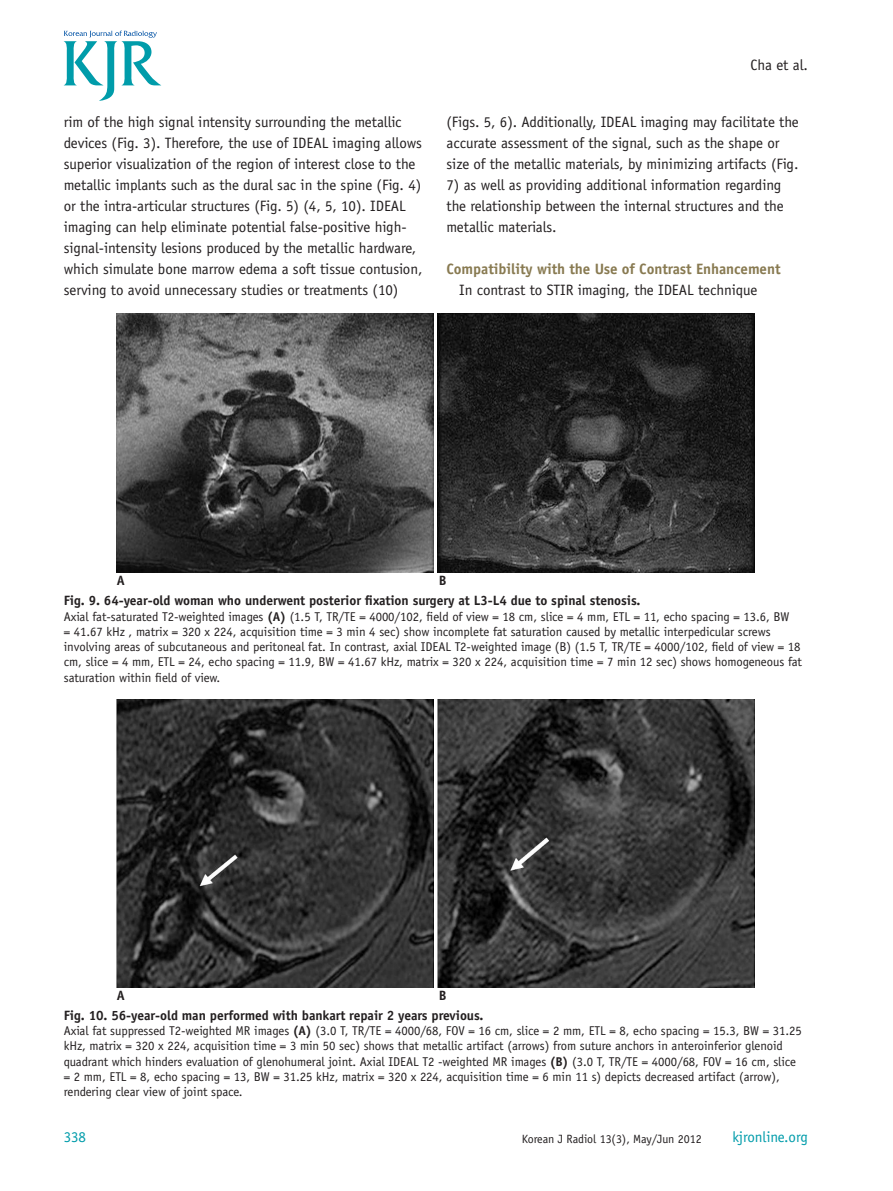
<style>
.page{position:relative;width:893px;height:1191px;background:#fff}
.page>*{position:absolute;margin:0;border:0;box-sizing:border-box;transform-origin:0 0}
.본문{font:15px/21px "Officina Sans Std";letter-spacing:-.005em;color:#231f20}
._1_제목{font:700 15px "Officina Sans Std";letter-spacing:-.005em;color:#887a51}
.t1{font:15px "Officina Sans Std";letter-spacing:-.005em;color:#009caa}
.그림제목{font:700 13.5px "Officina Sans Std";letter-spacing:-.005em;color:#231f20}
.그림제목1{font:12.75px/15.3px "Officina Sans Std";letter-spacing:-.005em;color:#231f20}
.t2{font:12px "Officina Sans Std";letter-spacing:-.005em;color:#231f20}
.s1{font-weight:700}
</style>
<div class="page">
<svg style="left:64px;top:31px;width:97px;height:70px"></svg>
<img style="left:117px;top:314px;width:317px;height:258px">
<img style="left:438px;top:314px;width:317px;height:258px">
<img style="left:117px;top:700px;width:317px;height:287px">
<img style="left:438px;top:700px;width:317px;height:287px">
<p class="본문" style="left:750px;top:54px;width:59px">Cha et al.</p>
<p class="본문" style="left:64px;top:112px;width:360px">rim of the high signal intensity surrounding the metallic devices (Fig. 3). Therefore, the use of IDEAL imaging allows superior visualization of the region of interest close to the metallic implants such as the dural sac in the spine (Fig. 4) or the intra-articular structures (Fig. 5) (4, 5, 10). IDEAL imaging can help eliminate potential false-positive high&shy;signal-intensity lesions produced by the metallic hardware, which simulate bone marrow edema a soft tissue contusion, serving to avoid unnecessary studies or treatments (10)</p>
<p class="본문" style="left:446px;top:112px;width:354px">(Figs. 5, 6). Additionally, IDEAL imaging may facilitate the accurate assessment of the signal, such as the shape or size of the metallic materials, by minimizing artifacts (Fig.</p>
<p class="본문" style="left:446px;top:175px;width:339px">7) as well as providing additional information regarding the relationship between the internal structures and the metallic materials.</p>
<p class="_1_제목" style="left:446px;top:260px;width:336px">Compatibility with the Use of Contrast Enhancement</p>
<p class="본문" style="left:459px;top:280px;width:300px">In contrast to STIR imaging, the IDEAL technique</p>
<p class="그림제목" style="left:117px;top:572px;width:10px">A</p>
<p class="그림제목" style="left:439px;top:572px;width:9px">B</p>
<p class="그림제목" style="left:64px;top:592px;width:578px">Fig. 9. 64-year-old woman who underwent posterior fixation surgery at L3-L4 due to spinal stenosis.</p>
<p class="그림제목1" style="left:64px;top:608px;width:740px">Axial fat-saturated T2-weighted images <span class="s1">(A)</span> (1.5 T, TR/TE = 4000/102, field of view = 18 cm, slice = 4 mm, ETL = 11, echo spacing = 13.6, BW<br>= 41.67 kHz , matrix = 320 x 224, acquisition time = 3 min 4 sec) show incomplete fat saturation caused by metallic interpedicular screws involving areas of subcutaneous and peritoneal fat. In contrast, axial IDEAL T2-weighted image (B) (1.5 T, TR/TE = 4000/102, field of view = 18 cm, slice = 4 mm, ETL = 24, echo spacing = 11.9, BW = 41.67 kHz, matrix = 320 x 224, acquisition time = 7 min 12 sec) shows homogeneous fat saturation within field of view.</p>
<p class="그림제목" style="left:117px;top:987px;width:10px">A</p>
<p class="그림제목" style="left:439px;top:987px;width:9px">B</p>
<p class="그림제목" style="left:64px;top:1006px;width:421px">Fig. 10. 56-year-old man performed with bankart repair 2 years previous.</p>
<p class="그림제목1" style="left:64px;top:1023px;width:739px">Axial fat suppressed T2-weighted MR images <span class="s1">(A)</span> (3.0 T, TR/TE = 4000/68, FOV = 16 cm, slice = 2 mm, ETL = 8, echo spacing = 15.3, BW = 31.25 kHz, matrix = 320 x 224, acquisition time = 3 min 50 sec) shows that metallic artifact (arrows) from suture anchors in anteroinferior glenoid quadrant which hinders evaluation of glenohumeral joint. Axial IDEAL T2 -weighted MR images <span class="s1">(B)</span> (3.0 T, TR/TE = 4000/68, FOV = 16 cm, slice = 2 mm, ETL = 8, echo spacing = 13, BW = 31.25 kHz, matrix = 320 x 224, acquisition time = 6 min 11 s) depicts decreased artifact (arrow), rendering clear view of joint space.</p>
<p class="t1" style="left:64px;top:1128px;width:24px">338</p>
<p class="t2" style="left:522px;top:1132px;width:181px">Korean J Radiol 13(3), May/Jun 2012</p>
<p class="t1" style="left:732px;top:1128px;width:77px">kjronline.org</p>
</div>
